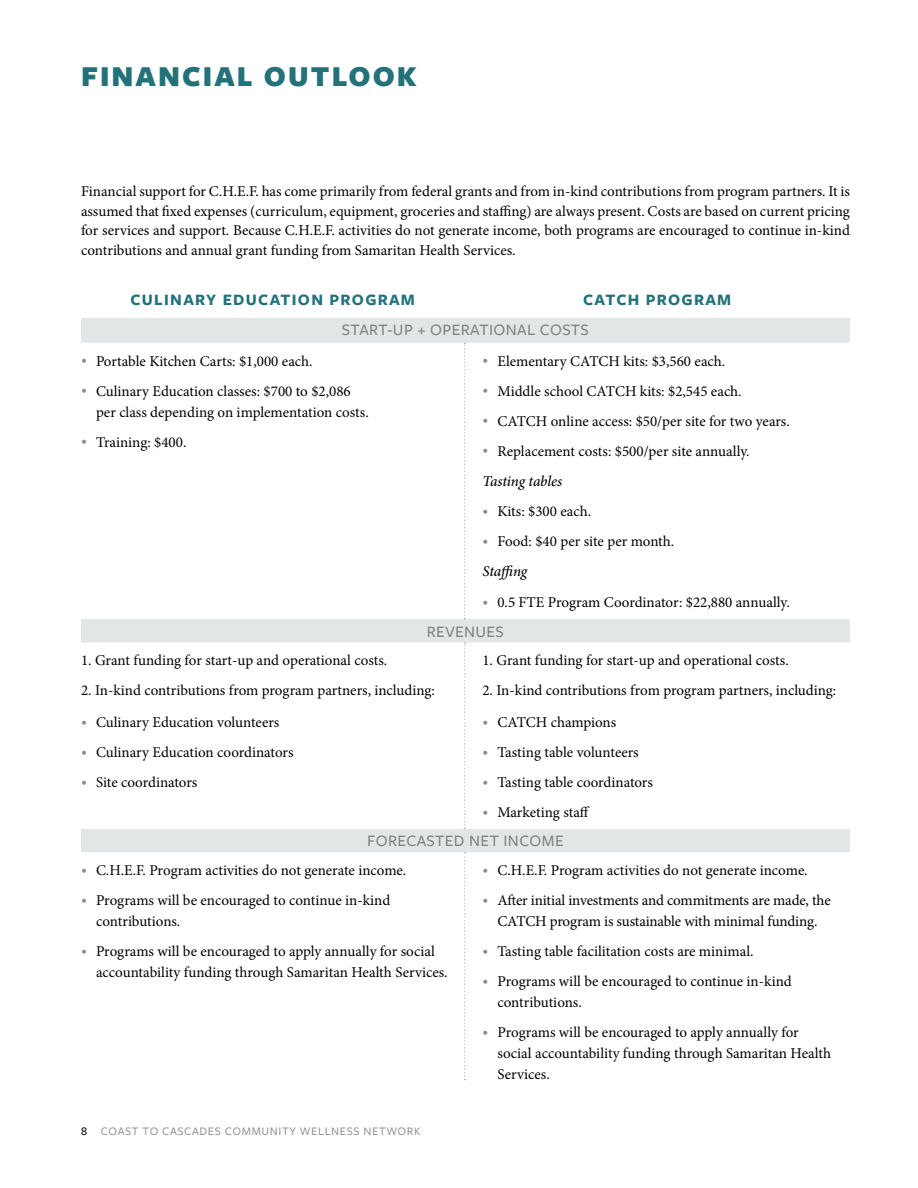
<style>
.page{position:relative;width:918px;height:1188px;background:#fff}
.page>*{position:absolute;margin:0;border:0;box-sizing:border-box;transform-origin:0 0}
.t1{font:900 30px "Freight Sans Pro";letter-spacing:.07em;color:#237279}
.t2{font:500 16.5px "Freight Sans Pro";letter-spacing:.025em;color:#808284}
.t3{font:700 16.5px "Freight Sans Pro";letter-spacing:.08em;color:#237279}
.t4{font:15px/21px "Minion Pro";letter-spacing:-.005em;color:#000}
.t5{font:500 12px "Freight Sans Pro";letter-spacing:.05em;color:#939597}
.s1{color:#898b8e}
.s2{font-weight:500;font-style:italic}
.s3{color:#000}
</style>
<div class="page">
<svg style="left:81px;top:318px;width:769px;height:534px"></svg>
<svg style="left:464px;top:343px;width:1px;height:276px"></svg>
<svg style="left:464px;top:643px;width:1px;height:186px"></svg>
<svg style="left:464px;top:852px;width:1px;height:228px"></svg>
<h1 class="t1" style="left:81px;top:56px;width:337px">FINANCIAL OUTLOOK</h1>
<p class="t4" style="left:81px;top:182px;width:770px;line-height:19.5px;text-align:justify">Financial support for C.H.E.F. has come primarily from federal grants and from in-kind contributions from program partners. It is assumed that fixed expenses (curriculum, equipment, groceries and staffing) are always present. Costs are based on current pricing for services and support. Because C.H.E.F. activities do not generate income, both programs are encouraged to continue in-kind contributions and annual grant funding from Samaritan Health Services.</p>
<p class="t3" style="left:130px;top:288px;width:286px">CULINARY EDUCATION PROGRAM</p>
<p class="t3" style="left:583px;top:288px;width:150px">CATCH PROGRAM</p>
<p class="t2" style="left:342px;top:319px;width:249px">START-UP + OPERATIONAL COSTS</p>
<p class="t4" style="left:81px;top:350px;width:233px"><span class="s1">•</span> Portable Kitchen Carts: $1,000 each.</p>
<p class="t4" style="left:96px;top:380px;width:274px;text-indent:-15px"><span class="s1">•</span> Culinary Education classes: $700 to $2,086 per class depending on implementation costs.</p>
<p class="t4" style="left:81px;top:431px;width:107px"><span class="s1">•</span> Training: $400.</p>
<p class="t4" style="left:482px;top:350px;width:244px"><span class="s1">•</span> Elementary CATCH kits: $3,560 each.</p>
<p class="t4" style="left:482px;top:380px;width:261px"><span class="s1">•</span> Middle school CATCH kits: $2,545 each.</p>
<p class="t4" style="left:482px;top:410px;width:309px"><span class="s1">•</span> CATCH online access: $50/per site for two years.</p>
<p class="t4" style="left:482px;top:436px;width:269px;line-height:30px"><span class="s1">•</span> Replacement costs: $500/per site annually.<br><span class="s2">Tasting tables</span></p>
<p class="t4" style="left:482px;top:501px;width:110px"><span class="s1">•</span> Kits: $300 each.</p>
<p class="t4" style="left:482px;top:527px;width:193px;line-height:30px"><span class="s1">•</span> Food: $40 per site per month.<br><span class="s2">Staffing</span></p>
<p class="t4" style="left:482px;top:592px;width:309px"><span class="s1">•</span> 0.5 FTE Program Coordinator: $22,880 annually.</p>
<p class="t2" style="left:427px;top:620px;width:79px">REVENUES</p>
<p class="t4" style="left:81px;top:650px;width:308px">1. Grant funding for start-up and operational costs.</p>
<p class="t4" style="left:81px;top:680px;width:355px">2. In-kind contributions from program partners, including:</p>
<p class="t4" style="left:81px;top:712px;width:200px"><span class="s1">•</span> Culinary Education volunteers</p>
<p class="t4" style="left:81px;top:742px;width:214px"><span class="s1">•</span> Culinary Education coordinators</p>
<p class="t4" style="left:81px;top:772px;width:118px"><span class="s1">•</span> Site coordinators</p>
<p class="t4" style="left:482px;top:650px;width:308px">1. Grant funding for start-up and operational costs.</p>
<p class="t4" style="left:482px;top:680px;width:355px">2. In-kind contributions from program partners, including:</p>
<p class="t4" style="left:482px;top:712px;width:135px"><span class="s1">•</span> CATCH champions</p>
<p class="t4" style="left:482px;top:742px;width:158px"><span class="s1">•</span> Tasting table volunteers</p>
<p class="t4" style="left:482px;top:772px;width:172px"><span class="s1">•</span> Tasting table coordinators</p>
<p class="t4" style="left:482px;top:802px;width:109px"><span class="s1">•</span> Marketing staff</p>
<p class="t2" style="left:367px;top:830px;width:198px">FORECASTED NET INCOME</p>
<p class="t4" style="left:81px;top:860px;width:327px"><span class="s1">•</span> C.H.E.F. Program activities do not generate income.</p>
<p class="t4" style="left:96px;top:890px;width:296px;text-indent:-15px"><span class="s1">•</span> Programs will be encouraged to continue in-kind contributions.</p>
<p class="t4" style="left:96px;top:941px;width:353px;text-indent:-15px"><span class="s1">•</span> Programs will be encouraged to apply annually for social accountability funding through Samaritan Health Services.</p>
<p class="t4" style="left:482px;top:860px;width:327px"><span class="s1">•</span> C.H.E.F. Program activities do not generate income.</p>
<p class="t4" style="left:482px;top:890px;width:350px;text-align:center"><span class="s1">•</span> After initial investments and commitments are made, the<br>CATCH program is sustainable with minimal funding.</p>
<p class="t4" style="left:482px;top:941px;width:273px"><span class="s1">•</span> Tasting table facilitation costs are minimal.</p>
<p class="t4" style="left:497px;top:971px;width:296px;text-indent:-15px"><span class="s1">•</span> Programs will be encouraged to continue in-kind contributions.</p>
<p class="t4" style="left:497px;top:1022px;width:335px;text-indent:-15px"><span class="s1">•</span> Programs will be encouraged to apply annually for social accountability funding through Samaritan Health<br>Services.</p>
<p class="t5" style="left:81px;top:1123px;width:341px"><span class="s3">8</span> COAST TO CASCADES COMMUNITY WELLNESS NETWORK</p>
</div>
